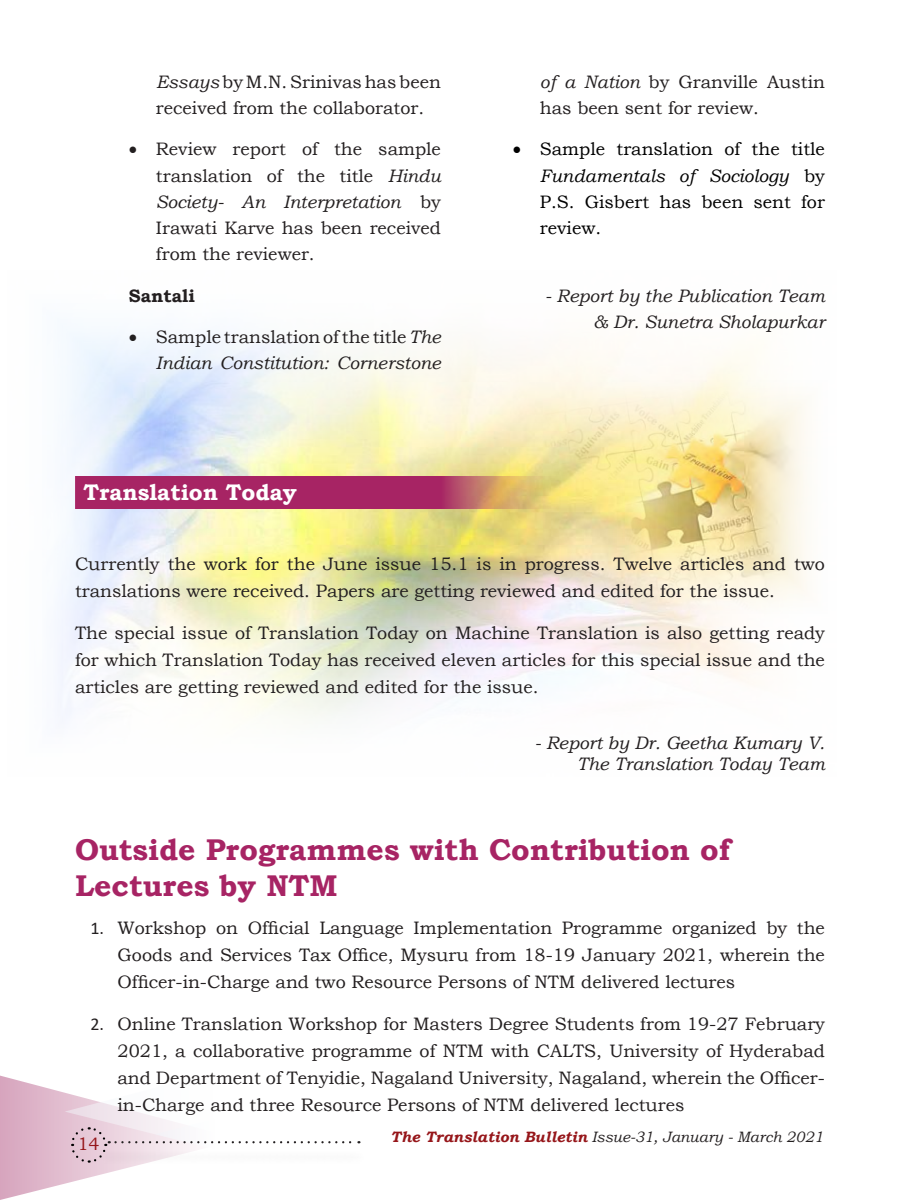
<style>
.page{position:relative;width:900px;height:1200px;background:#fff}
.page>*{position:absolute;margin:0;border:0;box-sizing:border-box;transform-origin:0 0}
.Heading_1{font:700 30px/36px "Bookman Old Style";color:#a72464}
.t1{font:700 22.5px "Bookman Old Style";color:#fff}
.t2{font:18px/27px "Bookman Old Style";color:#231f20;text-align:justify}
.List_Paragraph{font:italic 18px/26.2px "Bookman Old Style";color:#231f20;text-align:right}
.t3{font:18px/26.2px "Bookman Old Style";color:#000;text-align:justify}
.List_Paragraph-2{font:700 18px "Bookman Old Style";color:#231f20}
.t4{font:18px "Bookman Old Style";color:#96161a}
.t5{font:italic 15px "Bookman Old Style";color:#231f20}
.s1{font-style:italic}
.s2{font-style:normal}
.s3{font-family:"Calibri"}
.s4{font-weight:700;color:#96161a}
</style>
<div class="page">
<svg style="left:0;top:1075px;width:359px;height:125px"></svg>
<img style="left:57px;top:325px;width:750px;height:397px">
<svg style="left:76px;top:476px;width:493px;height:33px;background:#b24366"></svg>
<p class="t2" style="left:156px;top:69px;width:287px;line-height:26.2px"><span class="s1">Essays</span> by M.N. Srinivas has been received from the collaborator.</p>
<p class="t2" style="left:156px;top:136px;width:286px;line-height:26.2px;text-indent:-27px">• Review report of the sample translation of the title <span class="s1">Hindu Society- An Interpretation</span> by Irawati Karve has been received from the reviewer.</p>
<p class="List_Paragraph-2" style="left:129px;top:282px;width:67px">Santali</p>
<p class="List_Paragraph" style="left:129px;top:323px;width:313px">• <span class="s2">Sample translation of the title</span> The<br>Indian Constitution: Cornerstone</p>
<p class="t1" style="left:84px;top:476px;width:215px">Translation Today</p>
<p class="t2" style="left:540px;top:69px;width:286px;line-height:26.2px"><span class="s1">of a Nation</span> by Granville Austin has been sent for review.</p>
<p class="t3" style="left:540px;top:136px;width:287px;text-indent:-27px">• Sample translation of the title <span class="s1">Fundamentals of Sociology</span> by P.S. Gisbert has been sent for review.</p>
<p class="List_Paragraph" style="left:545px;top:282px;width:281px">- Report by the Publication Team</p>
<p class="List_Paragraph" style="left:593px;top:308px;width:233px">&amp; Dr. Sunetra Sholapurkar</p>
<p class="t2" style="left:75px;top:550px;width:751px">Currently the work for the June issue 15.1 is in progress. Twelve articles and two translations were received. Papers are getting reviewed and edited for the issue.</p>
<p class="t2" style="left:75px;top:619px;width:752px">The special issue of Translation Today on Machine Translation is also getting ready for which Translation Today has received eleven articles for this special issue and the articles are getting reviewed and edited for the issue.</p>
<p class="List_Paragraph" style="left:535px;top:730px;width:292px">- Report by Dr. Geetha Kumary V.</p>
<p class="List_Paragraph" style="left:577px;top:750px;width:249px">The Translation Today Team</p>
<p class="Heading_1" style="left:75px;top:832px;width:657px">Outside Programmes with Contribution of<br>Lectures by NTM</p>
<p class="t2" style="left:118px;top:914px;width:709px;text-indent:-27px"><span class="s3">1.</span> Workshop on Official Language Implementation Programme organized by the Goods and Services Tax Office, Mysuru from 18-19 January 2021, wherein the Officer-in-Charge and two Resource Persons of NTM delivered lectures</p>
<p class="t2" style="left:118px;top:1010px;width:709px;text-indent:-27px"><span class="s3">2.</span> Online Translation Workshop for Masters Degree Students from 19-27 February 2021, a collaborative programme of NTM with CALTS, University of Hyderabad and Department of Tenyidie, Nagaland University, Nagaland, wherein the Officer&shy;in-Charge and three Resource Persons of NTM delivered lectures</p>
<p class="t4" style="left:77px;top:1132px;width:24px">14</p>
<p class="t5" style="left:391px;top:1127px;width:434px"><span class="s4">The Translation Bulletin</span> Issue-31, January - March 2021</p>
</div>
